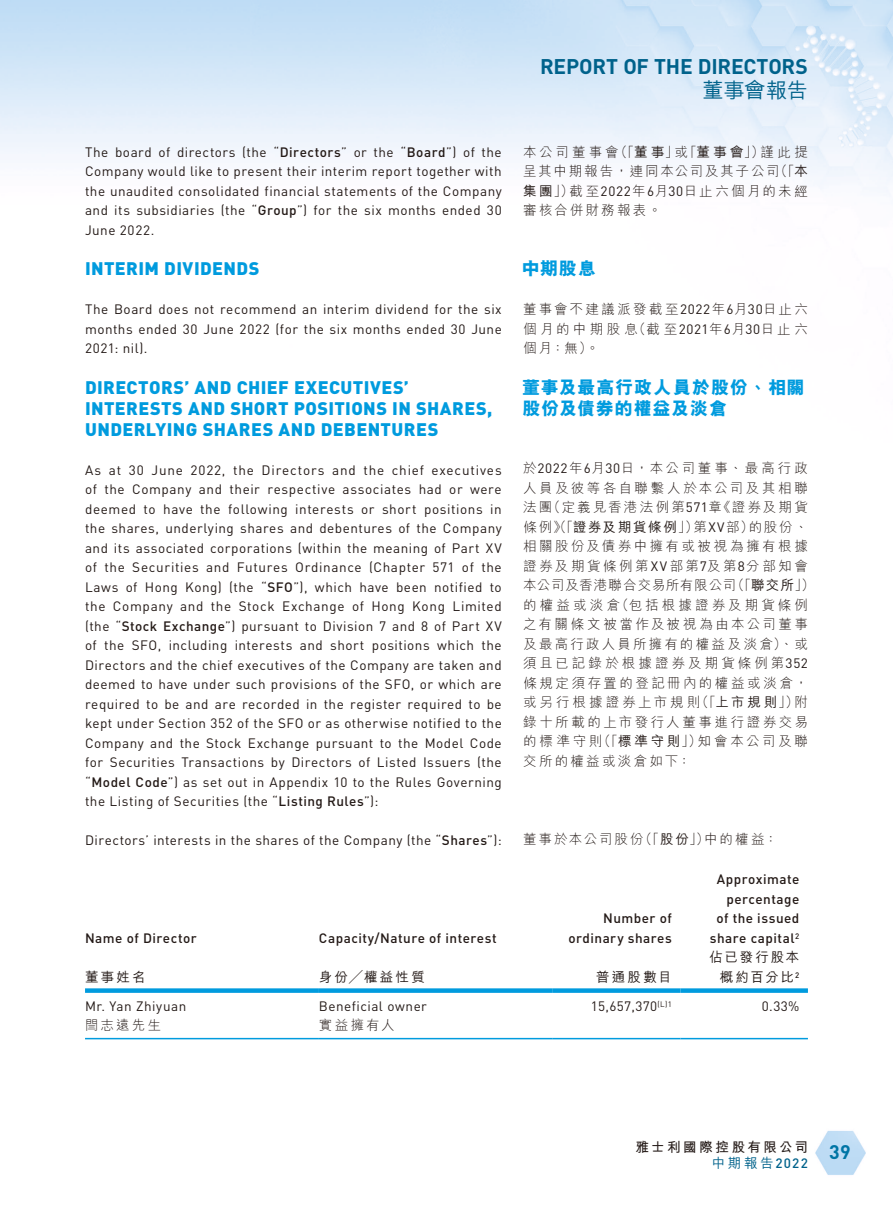
<style>
.page{position:relative;width:893px;height:1212px;background:#fff}
.page>*{position:absolute;margin:0;border:0;box-sizing:border-box;transform-origin:0 0}
.t1{font:700 21px "DIN Pro";letter-spacing:-.01em;color:#00628b}
.t2{font:500 21px "M Hei HK";letter-spacing:.005em;color:#00628b}
.t3{font:700 19.5px "DIN Pro";color:#0075a5}
.t4{font:900 18px/21px "DIN Pro";letter-spacing:.025em;color:#009bde}
.t5{font:800 18px/21px "M Hei HK";letter-spacing:.04em;color:#009bde}
.t6{font:13.5px/19.5px "DIN Pro";letter-spacing:.035em;color:#231916;text-align:justify}
.t7{font:300 13.5px/19.5px "M Hei HK";letter-spacing:.18em;color:#231916;text-align:justify}
.t8{font:500 13.5px/19.5px "DIN Pro";letter-spacing:.035em;color:#231916;text-align:right}
.t9{font:500 13.5px/19.5px "M Hei HK";letter-spacing:.145em;color:#231916;text-align:right}
.t10{font:700 13.5px/16.5px "M Hei HK";letter-spacing:.185em;color:#231916;text-align:right}
.t11{font:300 13.5px "M Hei HK";letter-spacing:.15em;color:#231916}
.s1{font-weight:500}
.s2{font-family:"DIN Pro";font-weight:400}
.s3{font-weight:500;color:#00628b}
.s4{font-family:"DIN Pro";font-weight:500;color:#00628b}
</style>
<div class="page">
<img style="left:0;top:0;width:893px;height:1175px">
<div style="left:85px;top:988px;width:234px;height:5px;background:#009bde"></div>
<div style="left:319px;top:988px;width:234px;height:5px;background:#009bde"></div>
<div style="left:553px;top:988px;width:127px;height:5px;background:#009bde"></div>
<div style="left:680px;top:988px;width:128px;height:5px;background:#009bde"></div>
<hr style="left:85px;top:1038px;width:234px;height:1px;background:#009bde">
<hr style="left:319px;top:1038px;width:234px;height:1px;background:#009bde">
<hr style="left:553px;top:1038px;width:127px;height:1px;background:#009bde">
<hr style="left:680px;top:1038px;width:128px;height:1px;background:#009bde">
<p class="t6" style="left:85px;top:141px;width:418px">The board of directors (the “<span class="s1">Directors</span>” or the “<span class="s1">Board</span>”) of the Company would like to present their interim report together with the unaudited consolidated financial statements of the Company and its subsidiaries (the “<span class="s1">Group</span>”) for the six months ended 30<br>June 2022.</p>
<h3 class="t4" style="left:85px;top:257px;width:176px">INTERIM DIVIDENDS</h3>
<p class="t6" style="left:85px;top:299px;width:418px">The Board does not recommend an interim dividend for the six months ended 30 June 2022 (for the six months ended 30 June 2021: nil).</p>
<h3 class="t4" style="left:85px;top:376px;width:409px">DIRECTORS’ AND CHIEF EXECUTIVES’<br>INTERESTS AND SHORT POSITIONS IN SHARES,<br>UNDERLYING SHARES AND DEBENTURES</h3>
<p class="t6" style="left:85px;top:459px;width:418px">As at 30 June 2022, the Directors and the chief executives of the Company and their respective associates had or were deemed to have the following interests or short positions in the shares, underlying shares and debentures of the Company and its associated corporations (within the meaning of Part XV of the Securities and Futures Ordinance (Chapter 571 of the Laws of Hong Kong) (the “<span class="s1">SFO</span>”), which have been notified to the Company and the Stock Exchange of Hong Kong Limited (the “<span class="s1">Stock Exchange</span>”) pursuant to Division 7 and 8 of Part XV of the SFO, including interests and short positions which the Directors and the chief executives of the Company are taken and deemed to have under such provisions of the SFO, or which are required to be and are recorded in the register required to be kept under Section 352 of the SFO or as otherwise notified to the Company and the Stock Exchange pursuant to the Model Code for Securities Transactions by Directors of Listed Issuers (the “<span class="s1">Model Code</span>”) as set out in Appendix 10 to the Rules Governing the Listing of Securities (the “<span class="s1">Listing Rules</span>”):</p>
<p class="t6" style="left:85px;top:830px;width:418px">Directors’ interests in the shares of the Company (the “<span class="s1">Shares</span>”):</p>
<p class="t8" style="left:85px;top:927px;width:113px">Name of Director</p>
<p class="t8" style="left:319px;top:927px;width:179px">Capacity/Nature of interest</p>
<h1 class="t1" style="left:540px;top:53px;width:269px">REPORT OF THE DIRECTORS</h1>
<h1 class="t2" style="left:702px;top:76px;width:107px">董事會報告</h1>
<p class="t7" style="left:523px;top:142px;width:286px">本公司董事會（「<span class="s1">董事</span>」或「<span class="s1">董事會</span>」）謹此提呈其中期報告，連同本公司及其子公司（「<span class="s1">本集團</span>」）截至<span class="s2">2022</span>年<span class="s2">6</span>月<span class="s2">30</span>日止六個月的未經審核合併財務報表。</p>
<h3 class="t5" style="left:522px;top:258px;width:76px">中期股息</h3>
<p class="t7" style="left:523px;top:299px;width:286px">董事會不建議派發截至<span class="s2">2022</span>年<span class="s2">6</span>月<span class="s2">30</span>日止六個月的中期股息（截至<span class="s2">2021</span>年<span class="s2">6</span>月<span class="s2">30</span>日止六個月：無）。</p>
<h3 class="t5" style="left:522px;top:376px;width:284px">董事及最高行政人員於股份、相關股份及債券的權益及淡倉</h3>
<p class="t7" style="left:523px;top:458px;width:293px;text-align:left">於<span class="s2">2022</span>年<span class="s2">6</span>月<span class="s2">30</span>日，本公司董事、最高行政人員及彼等各自聯繫人於本公司及其相聯法團（定義見香港法例第<span class="s2">571</span>章《證券及期貨條例》（「<span class="s1">證券及期貨條例</span>」）第<span class="s2">XV</span>部）的股份、相關股份及債券中擁有或被視為擁有根據證券及期貨條例第<span class="s2">XV</span>部第<span class="s2">7</span>及第<span class="s2">8</span>分部知會本公司及香港聯合交易所有限公司（「<span class="s1">聯交所</span>」）的權益或淡倉（包括根據證券及期貨條例之有關條文被當作及被視為由本公司董事及最高行政人員所擁有的權益及淡倉）、或須且已記錄於根據證券及期貨條例第<span class="s2">352</span>條規定須存置的登記冊內的權益或淡倉，或另行根據證券上市規則（「<span class="s1">上市規則</span>」）附錄十所載的上市發行人董事進行證券交易的標準守則（「<span class="s1">標準守則</span>」）知會本公司及聯交所的權益或淡倉如下：</p>
<p class="t11" style="left:523px;top:832px;width:256px">董事於本公司股份（「<span class="s1">股份</span>」）中的權益：</p>
<p class="t8" style="left:568px;top:908px;width:105px">Number of ordinary shares</p>
<p class="t8" style="left:710px;top:869px;width:91px">Approximate percentage<br>of the issued share capital<sup>2</sup></p>
<p class="t9" style="left:85px;top:966px;width:62px">董事姓名</p>
<p class="t9" style="left:319px;top:966px;width:107px">身份╱權益性質</p>
<p class="t9" style="left:596px;top:966px;width:77px">普通股數目</p>
<p class="t9" style="left:709px;top:946px;width:91px">佔已發行股本概約百分比<sup>2</sup></p>
<p class="t6" style="left:85px;top:995px;width:103px">Mr. Yan Zhiyuan</p>
<p class="t6" style="left:319px;top:995px;width:110px">Beneficial owner</p>
<p class="t6" style="left:591px;top:995px;width:83px">15,657,370<sup>(L)1</sup></p>
<p class="t6" style="left:762px;top:995px;width:39px">0.33%</p>
<p class="t7" style="left:85px;top:1015px;width:77px">閆志遠先生</p>
<p class="t7" style="left:319px;top:1015px;width:77px">實益擁有人</p>
<p class="t10" style="left:635px;top:1137px;width:174px">雅士利國際控股有限公司<span class="s3">中期報告</span><span class="s4">2022</span></p>
<h2 class="t3" style="left:829px;top:1138px;width:23px">39</h2>
</div>
